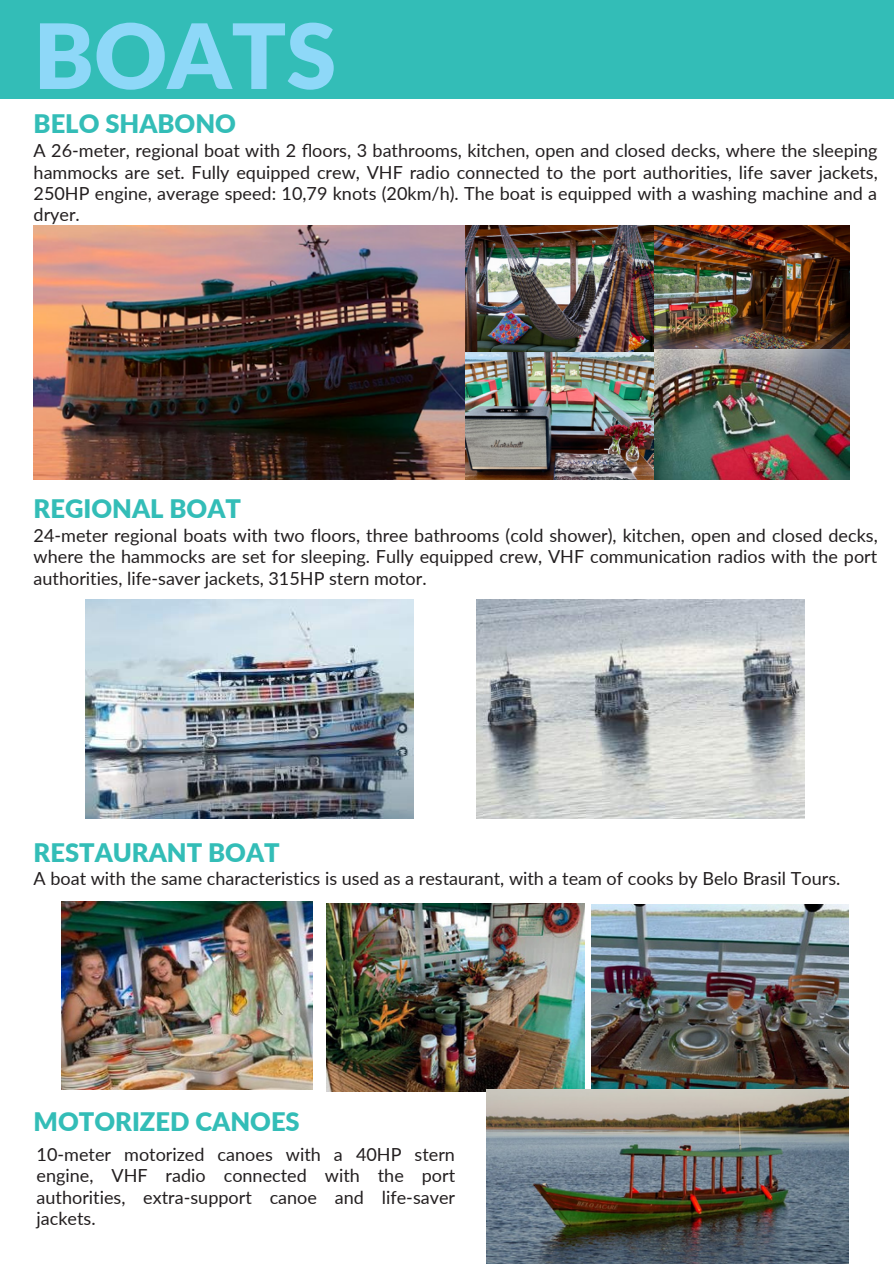
<style>
.page{position:relative;width:894px;height:1264px;background:#fff}
.page>*{position:absolute;margin:0;border:0;box-sizing:border-box;transform-origin:0 0}
.t1{font:900 90.15px "Lato";color:#8ed8f8}
.t2{font:900 25.5px "Lato";color:#33bdb7}
.t3{font:18px/21.5px "Lato";color:#231f20;text-align:justify}
</style>
<div class="page">
<div style="left:0;top:0;width:893px;height:98px;background:#33bdb7"></div>
<img style="left:591px;top:904px;width:257px;height:185px">
<img style="left:326px;top:903px;width:258px;height:188px">
<img style="left:34px;top:225px;width:620px;height:254px">
<img style="left:654px;top:225px;width:194px;height:124px">
<img style="left:85px;top:599px;width:328px;height:219px">
<img style="left:476px;top:599px;width:328px;height:219px">
<img style="left:654px;top:349px;width:194px;height:130px">
<img style="left:61px;top:901px;width:251px;height:188px">
<img style="left:487px;top:1089px;width:361px;height:174px">
<h1 class="t1" style="left:34px;top:0;width:304px">BOATS</h1>
<h2 class="t2" style="left:34px;top:107px;width:204px">BELO SHABONO</h2>
<p class="t3" style="left:34px;top:139px;width:845px">A 26-meter, regional boat with 2 floors, 3 bathrooms, kitchen, open and closed decks, where the sleeping hammocks are set. Fully equipped crew, VHF radio connected to the port authorities, life saver jackets, 250HP engine, average speed: 10,79 knots (20km/h). The boat is equipped with a washing machine and a dryer.</p>
<h2 class="t2" style="left:34px;top:492px;width:209px">REGIONAL BOAT</h2>
<p class="t3" style="left:34px;top:524px;width:845px">24-meter regional boats with two floors, three bathrooms (cold shower), kitchen, open and closed decks, where the hammocks are set for sleeping. Fully equipped crew, VHF communication radios with the port authorities, life-saver jackets, 315HP stern motor.</p>
<h2 class="t2" style="left:34px;top:836px;width:247px">RESTAURANT BOAT</h2>
<p class="t3" style="left:34px;top:867px;width:808px">A boat with the same characteristics is used as a restaurant, with a team of cooks by Belo Brasil Tours.</p>
<h2 class="t2" style="left:34px;top:1105px;width:267px">MOTORIZED CANOES</h2>
<p class="t3" style="left:37px;top:1143px;width:420px">10-meter motorized canoes with a 40HP stern engine, VHF radio connected with the port authorities, extra-support canoe and life-saver jackets.</p>
</div>
